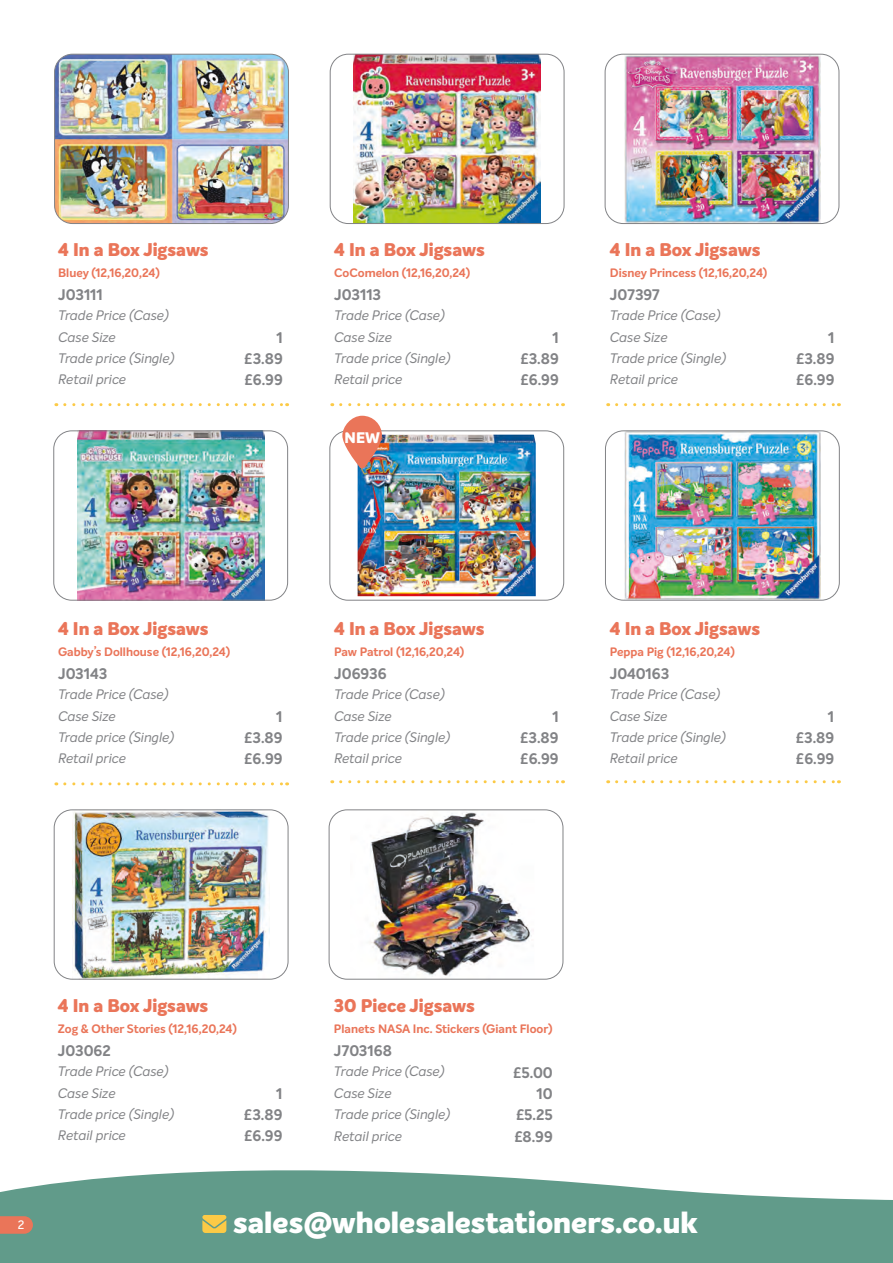
<style>
.page{position:relative;width:893px;height:1263px;background:#fff}
.page>*{position:absolute;margin:0;border:0;box-sizing:border-box;transform-origin:0 0}
.t1{font:800 30px "Intelo";color:#fff}
.t2{font:800 18px "Intelo";letter-spacing:-.005em;color:#ea7559}
.t3{font:700 15px "Intelo";color:#828386}
.t4{font:800 15px "Intelo";color:#fff}
.t5{font:italic 13.5px "Intelo";color:#828386}
.t6{font:700 12px "Intelo";color:#ea7559}
.t7{font:500 12px "Intelo";color:#fff}
</style>
<div class="page">
<img style="left:358px;top:435px;width:178px;height:161px">
<div style="left:330px;top:431px;width:234px;height:169px;border:1px solid #828386;border-radius:18px"></div>
<img style="left:55px;top:54px;width:233px;height:170px">
<div style="left:54px;top:54px;width:235px;height:170px;border:1px solid #828386;border-radius:18px"></div>
<svg style="left:65px;top:403px;width:223px;height:3px"></svg>
<svg style="left:65px;top:782px;width:223px;height:3px"></svg>
<img style="left:624px;top:433px;width:197px;height:165px">
<div style="left:605px;top:431px;width:234px;height:169px;border:1px solid #828386;border-radius:18px"></div>
<img style="left:354px;top:56px;width:186px;height:166px">
<div style="left:330px;top:54px;width:234px;height:170px;border:1px solid #828386;border-radius:18px"></div>
<img style="left:624px;top:56px;width:196px;height:166px">
<div style="left:605px;top:54px;width:234px;height:170px;border:1px solid #828386;border-radius:18px"></div>
<svg style="left:341px;top:403px;width:222px;height:3px"></svg>
<svg style="left:617px;top:403px;width:222px;height:3px"></svg>
<img style="left:77px;top:433px;width:187px;height:165px">
<div style="left:54px;top:431px;width:234px;height:169px;border:1px solid #828386;border-radius:18px"></div>
<svg style="left:341px;top:780px;width:222px;height:3px"></svg>
<svg style="left:617px;top:780px;width:222px;height:3px"></svg>
<img style="left:73px;top:812px;width:196px;height:165px">
<div style="left:54px;top:810px;width:234px;height:169px;border:1px solid #828386;border-radius:18px"></div>
<img style="left:369px;top:812px;width:165px;height:164px">
<div style="left:329px;top:810px;width:234px;height:169px;border:1px solid #828386;border-radius:18px"></div>
<svg style="left:342px;top:416px;width:40px;height:52px"></svg>
<svg style="left:0;top:1170px;width:893px;height:93px;background:#75a899"></svg>
<svg style="left:202px;top:1215px;width:24px;height:18px"></svg>
<svg style="left:0;top:1216px;width:33px;height:18px"></svg>
<p class="t2" style="left:58px;top:238px;width:152px">4 In a Box Jigsaws</p>
<p class="t6" style="left:58px;top:265px;width:103px">Bluey (12,16,20,24)</p>
<p class="t3" style="left:58px;top:285px;width:46px">J03111</p>
<p class="t5" style="left:58px;top:307px;width:112px">Trade Price (Case)</p>
<p class="t5" style="left:58px;top:329px;width:59px">Case Size</p>
<p class="t3" style="left:276px;top:328px;width:8px">1</p>
<p class="t5" style="left:58px;top:350px;width:118px">Trade price (Single)</p>
<p class="t3" style="left:244px;top:349px;width:40px">£3.89</p>
<p class="t5" style="left:58px;top:371px;width:69px">Retail price</p>
<p class="t3" style="left:244px;top:370px;width:40px">£6.99</p>
<p class="t2" style="left:334px;top:238px;width:152px">4 In a Box Jigsaws</p>
<p class="t6" style="left:334px;top:265px;width:137px">CoComelon (12,16,20,24)</p>
<p class="t3" style="left:334px;top:285px;width:48px">J03113</p>
<p class="t5" style="left:334px;top:307px;width:112px">Trade Price (Case)</p>
<p class="t5" style="left:334px;top:329px;width:59px">Case Size</p>
<p class="t3" style="left:552px;top:328px;width:8px">1</p>
<p class="t5" style="left:334px;top:350px;width:118px">Trade price (Single)</p>
<p class="t3" style="left:520px;top:349px;width:40px">£3.89</p>
<p class="t5" style="left:334px;top:371px;width:69px">Retail price</p>
<p class="t3" style="left:520px;top:370px;width:40px">£6.99</p>
<p class="t4" style="left:345px;top:428px;width:37px">NEW</p>
<p class="t2" style="left:610px;top:238px;width:152px">4 In a Box Jigsaws</p>
<p class="t6" style="left:610px;top:265px;width:159px">Disney Princess (12,16,20,24)</p>
<p class="t3" style="left:610px;top:285px;width:51px">J07397</p>
<p class="t5" style="left:610px;top:307px;width:112px">Trade Price (Case)</p>
<p class="t5" style="left:610px;top:329px;width:59px">Case Size</p>
<p class="t3" style="left:828px;top:328px;width:8px">1</p>
<p class="t5" style="left:610px;top:350px;width:118px">Trade price (Single)</p>
<p class="t3" style="left:796px;top:349px;width:40px">£3.89</p>
<p class="t5" style="left:610px;top:371px;width:69px">Retail price</p>
<p class="t3" style="left:796px;top:370px;width:40px">£6.99</p>
<p class="t2" style="left:58px;top:617px;width:152px">4 In a Box Jigsaws</p>
<p class="t6" style="left:58px;top:644px;width:174px">Gabby’s Dollhouse (12,16,20,24)</p>
<p class="t3" style="left:58px;top:664px;width:51px">J03143</p>
<p class="t5" style="left:58px;top:686px;width:112px">Trade Price (Case)</p>
<p class="t5" style="left:58px;top:707px;width:59px">Case Size</p>
<p class="t3" style="left:276px;top:707px;width:8px">1</p>
<p class="t5" style="left:58px;top:729px;width:118px">Trade price (Single)</p>
<p class="t3" style="left:244px;top:728px;width:40px">£3.89</p>
<p class="t5" style="left:58px;top:750px;width:69px">Retail price</p>
<p class="t3" style="left:244px;top:749px;width:40px">£6.99</p>
<p class="t2" style="left:334px;top:617px;width:152px">4 In a Box Jigsaws</p>
<p class="t6" style="left:334px;top:644px;width:132px">Paw Patrol (12,16,20,24)</p>
<p class="t3" style="left:334px;top:664px;width:54px">J06936</p>
<p class="t5" style="left:334px;top:686px;width:112px">Trade Price (Case)</p>
<p class="t5" style="left:334px;top:707px;width:59px">Case Size</p>
<p class="t3" style="left:552px;top:707px;width:8px">1</p>
<p class="t5" style="left:334px;top:729px;width:118px">Trade price (Single)</p>
<p class="t3" style="left:520px;top:728px;width:40px">£3.89</p>
<p class="t5" style="left:334px;top:750px;width:69px">Retail price</p>
<p class="t3" style="left:520px;top:749px;width:40px">£6.99</p>
<p class="t2" style="left:610px;top:617px;width:152px">4 In a Box Jigsaws</p>
<p class="t6" style="left:610px;top:644px;width:127px">Peppa Pig (12,16,20,24)</p>
<p class="t3" style="left:610px;top:664px;width:61px">J040163</p>
<p class="t5" style="left:610px;top:686px;width:112px">Trade Price (Case)</p>
<p class="t5" style="left:610px;top:707px;width:59px">Case Size</p>
<p class="t3" style="left:828px;top:707px;width:8px">1</p>
<p class="t5" style="left:610px;top:729px;width:118px">Trade price (Single)</p>
<p class="t3" style="left:796px;top:728px;width:40px">£3.89</p>
<p class="t5" style="left:610px;top:750px;width:69px">Retail price</p>
<p class="t3" style="left:796px;top:749px;width:40px">£6.99</p>
<p class="t7" style="left:18px;top:1217px;width:8px">2</p>
<p class="t2" style="left:58px;top:994px;width:152px">4 In a Box Jigsaws</p>
<p class="t6" style="left:58px;top:1021px;width:180px">Zog &amp; Other Stories (12,16,20,24)</p>
<p class="t3" style="left:58px;top:1041px;width:54px">J03062</p>
<p class="t5" style="left:58px;top:1063px;width:112px">Trade Price (Case)</p>
<p class="t5" style="left:58px;top:1085px;width:59px">Case Size</p>
<p class="t3" style="left:276px;top:1084px;width:8px">1</p>
<p class="t5" style="left:58px;top:1106px;width:118px">Trade price (Single)</p>
<p class="t3" style="left:244px;top:1105px;width:40px">£3.89</p>
<p class="t5" style="left:58px;top:1127px;width:69px">Retail price</p>
<p class="t3" style="left:244px;top:1126px;width:40px">£6.99</p>
<p class="t2" style="left:334px;top:994px;width:142px">30 Piece Jigsaws</p>
<p class="t6" style="left:334px;top:1021px;width:220px">Planets NASA Inc. Stickers (Giant Floor)</p>
<p class="t3" style="left:334px;top:1041px;width:59px">J703168</p>
<p class="t5" style="left:334px;top:1063px;width:112px">Trade Price (Case)</p>
<p class="t3" style="left:513px;top:1063px;width:41px">£5.00</p>
<p class="t5" style="left:334px;top:1085px;width:59px">Case Size</p>
<p class="t3" style="left:537px;top:1084px;width:18px">10</p>
<p class="t5" style="left:334px;top:1106px;width:118px">Trade price (Single)</p>
<p class="t3" style="left:516px;top:1105px;width:38px">£5.25</p>
<p class="t5" style="left:334px;top:1127px;width:69px">Retail price</p>
<p class="t3" style="left:514px;top:1127px;width:40px">£8.99</p>
<p class="t1" style="left:233px;top:1203px;width:466px">sales@wholesalestationers.co.uk</p>
</div>
